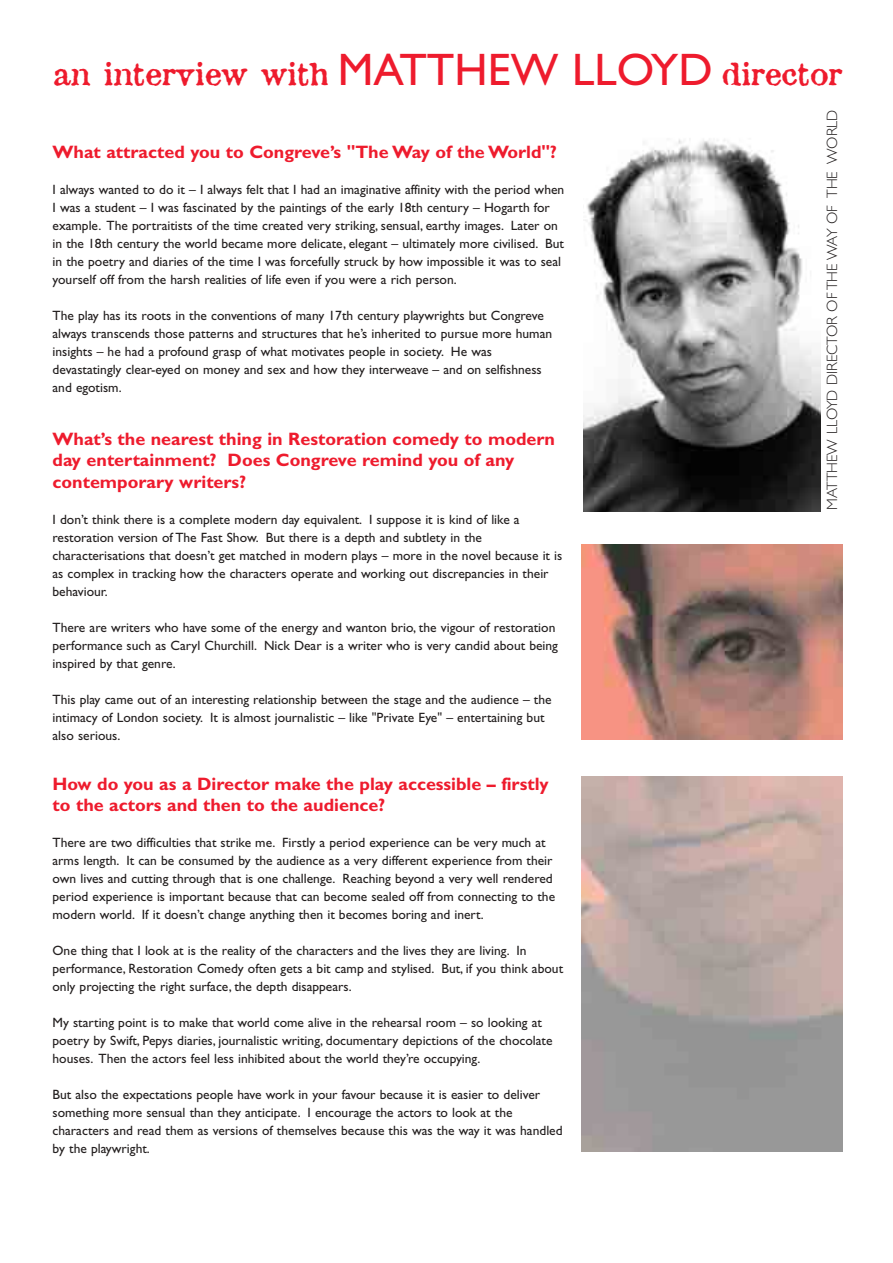
<style>
.page{position:relative;width:893px;height:1263px;background:#fff}
.page>*{position:absolute;margin:0;border:0;box-sizing:border-box;transform-origin:0 0}
.t1{font:30.45px "Attic";color:#ee1b2d}
.t2{font:700 18px/21.6px "Gill Sans";color:#ee1b2d}
.t3{font:300 15px "Gill Sans";color:#231f1f}
.t4{font:13.5px/18px "Gill Sans";color:#231f1f}
.s1{font-family:"Gill Sans";font-size:45.6px}
</style>
<div class="page">
<img style="left:581px;top:544px;width:261px;height:196px">
<img style="left:583px;top:139px;width:237px;height:373px">
<h1 class="t1" style="left:54px;top:63px;width:790px">an interview with <span class="s1">MATTHEW LLOYD</span> director</h1>
<h2 class="t2" style="left:53px;top:143px;width:506px">What attracted you to Congreve’s "The Way of the World"?</h2>
<p class="t4" style="left:53px;top:182px;width:513px">I always wanted to do it – I always felt that I had an imaginative affinity with the period when I was a student – I was fascinated by the paintings of the early 18th century – Hogarth for example. The portraitists of the time created very striking, sensual, earthy images. Later on in the 18th century the world became more delicate, elegant – ultimately more civilised. But in the poetry and diaries of the time I was forcefully struck by how impossible it was to seal yourself off from the harsh realities of life even if you were a rich person.</p>
<p class="t4" style="left:53px;top:308px;width:501px">The play has its roots in the conventions of many 17th century playwrights but Congreve always transcends those patterns and structures that he’s inherited to pursue more human insights – he had a profound grasp of what motivates people in society. He was devastatingly clear-eyed on money and sex and how they interweave – and on selfishness and egotism.</p>
<h2 class="t2" style="left:53px;top:430px;width:504px">What’s the nearest thing in Restoration comedy to modern day entertainment? Does Congreve remind you of any contemporary writers?</h2>
<p class="t4" style="left:53px;top:512px;width:511px">I don’t think there is a complete modern day equivalent. I suppose it is kind of like a restoration version of The Fast Show. But there is a depth and subtlety in the characterisations that doesn’t get matched in modern plays – more in the novel because it is as complex in tracking how the characters operate and working out discrepancies in their behaviour.</p>
<p class="t4" style="left:53px;top:620px;width:507px">There are writers who have some of the energy and wanton brio, the vigour of restoration performance such as Caryl Churchill. Nick Dear is a writer who is very candid about being inspired by that genre.</p>
<p class="t4" style="left:53px;top:692px;width:500px">This play came out of an interesting relationship between the stage and the audience – the intimacy of London society. It is almost journalistic – like "Private Eye" – entertaining but also serious.</p>
<h2 class="t2" style="left:53px;top:775px;width:497px">How do you as a Director make the play accessible – firstly to the actors and then to the audience?</h2>
<p class="t4" style="left:53px;top:835px;width:504px">There are two difficulties that strike me. Firstly a period experience can be very much at arms length. It can be consumed by the audience as a very different experience from their own lives and cutting through that is one challenge. Reaching beyond a very well rendered period experience is important because that can become sealed off from connecting to the modern world. If it doesn’t change anything then it becomes boring and inert.</p>
<p class="t4" style="left:53px;top:943px;width:512px">One thing that I look at is the reality of the characters and the lives they are living. In performance, Restoration Comedy often gets a bit camp and stylised. But, if you think about only projecting the right surface, the depth disappears.</p>
<p class="t4" style="left:53px;top:1015px;width:501px">My starting point is to make that world come alive in the rehearsal room – so looking at poetry by Swift, Pepys diaries, journalistic writing, documentary depictions of the chocolate houses. Then the actors feel less inhibited about the world they’re occupying.</p>
<p class="t4" style="left:53px;top:1087px;width:511px">But also the expectations people have work in your favour because it is easier to deliver something more sensual than they anticipate. I encourage the actors to look at the characters and read them as versions of themselves because this was the way it was handled by the playwright.</p>
<p class="t3" style="left:827px;top:510px;width:402px;rotate:-90deg">MATTHEW LLOYD DIRECTOR OF THE WAY OF THE WORLD</p>
</div>
